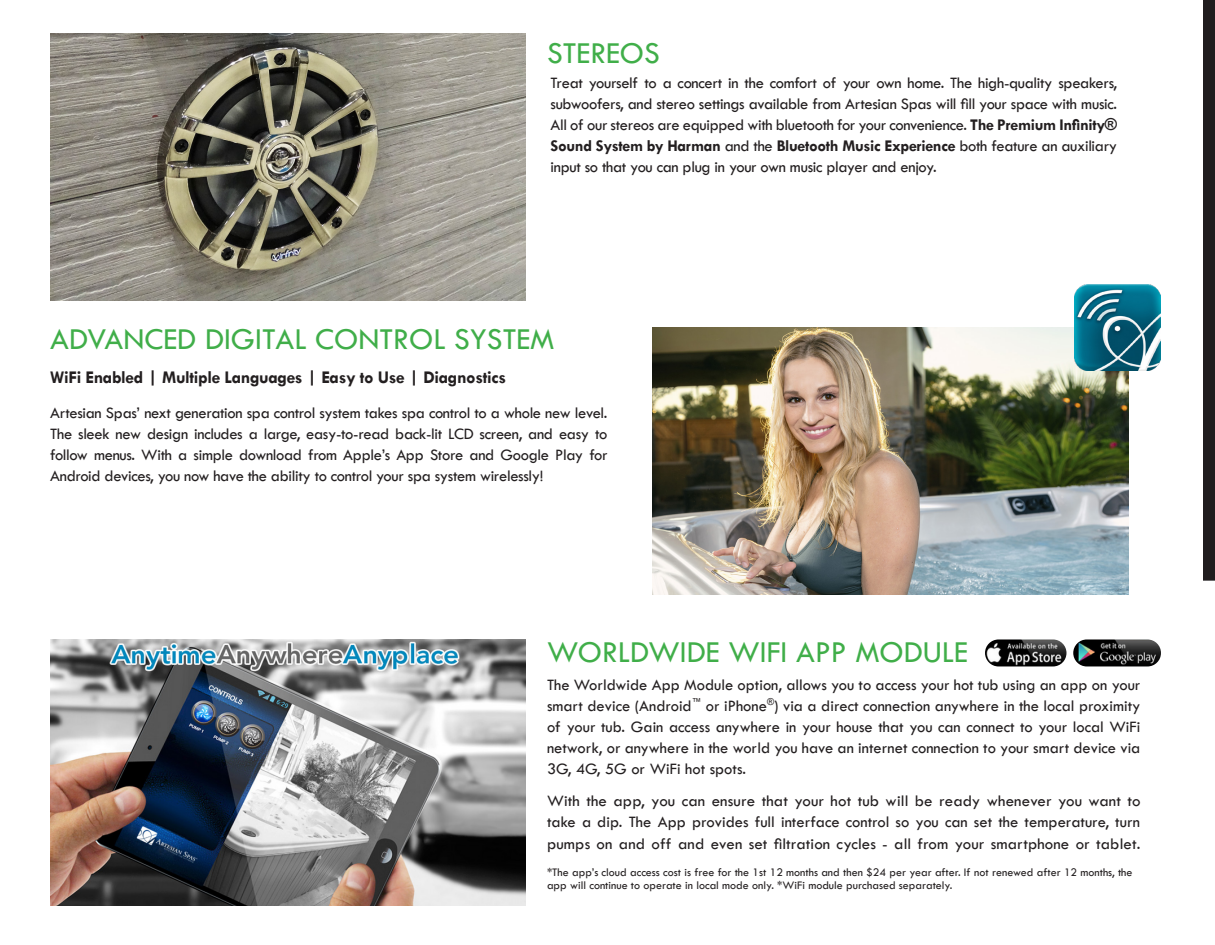
<style>
.page{position:relative;width:1215px;height:945px;background:#fff}
.page>*{position:absolute;margin:0;border:0;box-sizing:border-box;transform-origin:0 0}
.t1{font:31.5px "Tw Cen";color:#40ae49}
.t2{font:700 18px "Tw Cen";letter-spacing:-.02em;color:#231f20}
.t3{font:16.5px/21px "Tw Cen";letter-spacing:-.02em;color:#231f20;text-align:justify}
.t4{font:12px/13.5px "Tw Cen";color:#231f20}
.s1{font-weight:700}
</style>
<div class="page">
<img style="left:50px;top:639px;width:475px;height:267px">
<img style="left:1073px;top:639px;width:88px;height:27px;border-radius:14px">
<img style="left:985px;top:639px;width:81px;height:27px;border-radius:14px">
<img style="left:653px;top:328px;width:475px;height:267px">
<img style="left:50px;top:33px;width:475px;height:267px">
<img style="left:1074px;top:284px;width:86px;height:86px">
<div style="left:1203px;top:0;width:12px;height:581px;background:#201d1e"></div>
<p class="t1" style="left:547px;top:34px;width:114px">STEREOS</p>
<p class="t3" style="left:551px;top:73px;width:568px">Treat yourself to a concert in the comfort of your own home. The high-quality speakers, subwoofers, and stereo settings available from Artesian Spas will fill your space with music.<br>All of our stereos are equipped with bluetooth for your convenience. <span class="s1">The Premium Infinity® Sound System by Harman</span> and the <span class="s1">Bluetooth Music Experience</span> both feature an auxiliary input so that you can plug in your own music player and enjoy.</p>
<p class="t1" style="left:50px;top:320px;width:506px">ADVANCED DIGITAL CONTROL SYSTEM</p>
<p class="t2" style="left:50px;top:367px;width:457px">WiFi Enabled | Multiple Languages | Easy to Use | Diagnostics</p>
<p class="t3" style="left:50px;top:402px;width:559px">Artesian Spas’ next generation spa control system takes spa control to a whole new level.<br>The sleek new design includes a large, easy-to-read back-lit LCD screen, and easy to follow menus. With a simple download from Apple’s App Store and Google Play for Android devices, you now have the ability to control your spa system wirelessly!</p>
<p class="t1" style="left:547px;top:633px;width:422px">WORLDWIDE WIFI APP MODULE</p>
<p class="t3" style="left:547px;top:674px;width:595px">The Worldwide App Module option, allows you to access your hot tub using an app on your smart device (Android<sup>™</sup> or iPhone<sup>®</sup>) via a direct connection anywhere in the local proximity of your tub. Gain access anywhere in your house that you can connect to your local WiFi network, or anywhere in the world you have an internet connection to your smart device via 3G, 4G, 5G or WiFi hot spots.</p>
<p class="t3" style="left:547px;top:790px;width:595px">With the app, you can ensure that your hot tub will be ready whenever you want to take a dip. The App provides full interface control so you can set the temperature, turn pumps on and off and even set filtration cycles - all from your smartphone or tablet.</p>
<p class="t4" style="left:547px;top:865px;width:587px">*The app’s cloud access cost is free for the 1st 12 months and then $24 per year after. If not renewed after 12 months, the app will continue to operate in local mode only. *WiFi module purchased separately.</p>
</div>
